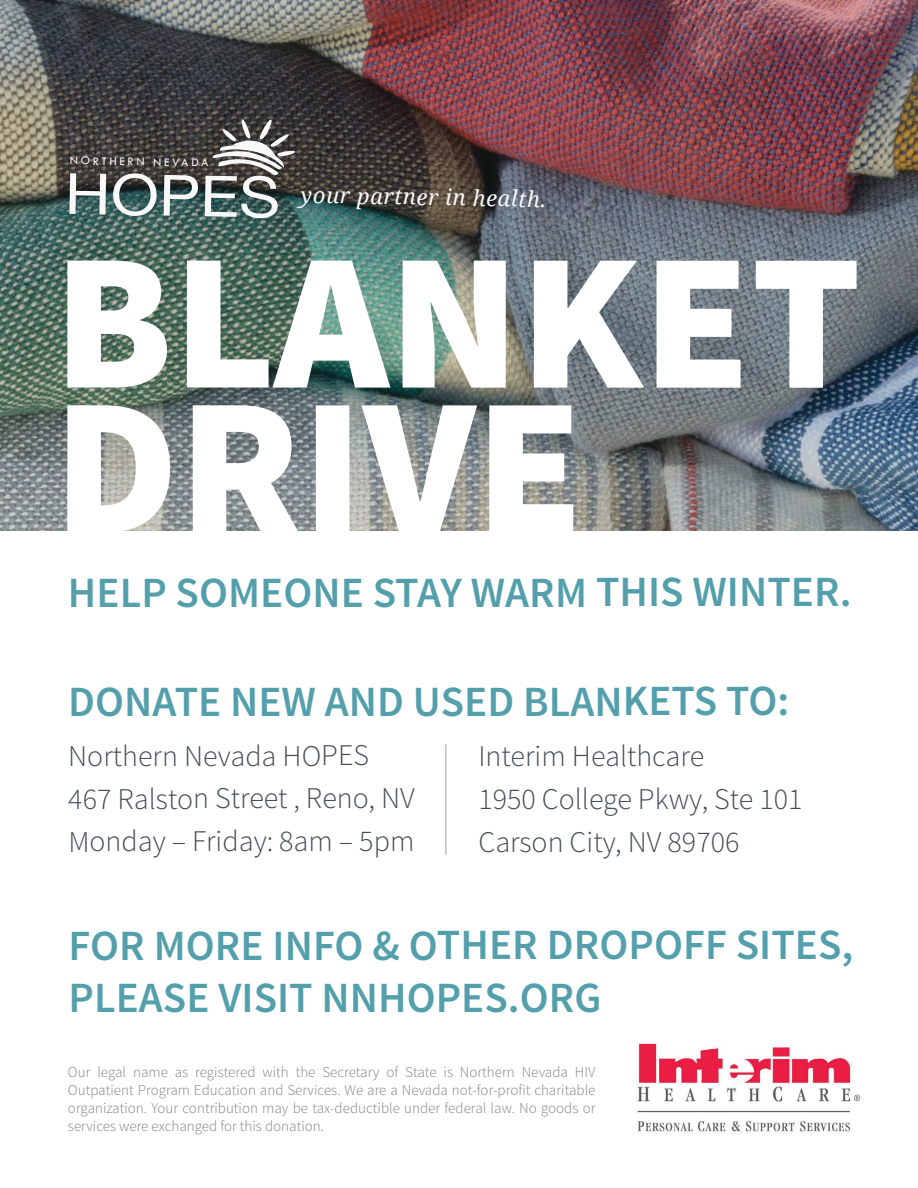
<style>
.page{position:relative;width:918px;height:1188px;background:#fff}
.page>*{position:absolute;margin:0;border:0;box-sizing:border-box;transform-origin:0 0}
.t1{font:900 195.3px/144.8px "Source Sans Pro";color:#fff}
.t2{font:56.85px "Helvetica Neue";color:#f8f8f9;scale:1.12 1}
.t3{font:600 43.05px/52.5px "Source Sans Pro";color:#539fab}
.t4{font:300 30px/42.8px "Source Sans Pro";color:#444d55}
.t5{font:italic 22.05px "Noto Serif";color:#f8f8f9}
.t6{font:300 15px/18px "Source Sans Pro";color:#808285;text-align:justify}
.t7{font:12.15px "Tw Cen";color:#f8f8f9}
</style>
<div class="page">
<img style="left:0;top:0;width:918px;height:531px">
<svg style="left:213px;top:119px;width:83px;height:57px"></svg>
<img style="left:637px;top:1043px;width:224px;height:89px">
<hr style="left:445px;top:744px;width:1px;height:111px;background:#a7a9ac">
<p class="t7" style="left:70px;top:153px;width:140px;rotate:1deg">NORTHERN NEVADA</p>
<h2 class="t2" style="left:66px;top:153px;width:194px;rotate:1deg">HOPES</h2>
<h3 class="t5" style="left:301px;top:180px;width:247px;rotate:1deg">your partner in health.</h3>
<h1 class="t1" style="left:53px;top:259px;width:810px">BLANKET<br>DRIVE</h1>
<h3 class="t3" style="left:68px;top:567px;width:785px">HELP SOMEONE STAY WARM THIS WINTER.</h3>
<h3 class="t3" style="left:68px;top:676px;width:723px">DONATE NEW AND USED BLANKETS TO:</h3>
<h3 class="t4" style="left:68px;top:735px;width:348px">Northern Nevada HOPES<br>467 Ralston Street , Reno, NV<br>Monday – Friday: 8am – 5pm</h3>
<h3 class="t4" style="left:478px;top:735px;width:326px">Interim Healthcare<br>1950 College Pkwy, Ste 101<br>Carson City, NV 89706</h3>
<h3 class="t3" style="left:69px;top:920px;width:786px">FOR MORE INFO &amp; OTHER DROPOFF SITES,<br>PLEASE VISIT NNHOPES.ORG</h3>
<p class="t6" style="left:68px;top:1063px;width:529px">Our legal name as registered with the Secretary of State is Northern Nevada HIV Outpatient Program Education and Services. We are a Nevada not-for-profit charitable organization. Your contribution may be tax-deductible under federal law. No goods or services were exchanged for this donation.</p>
</div>
